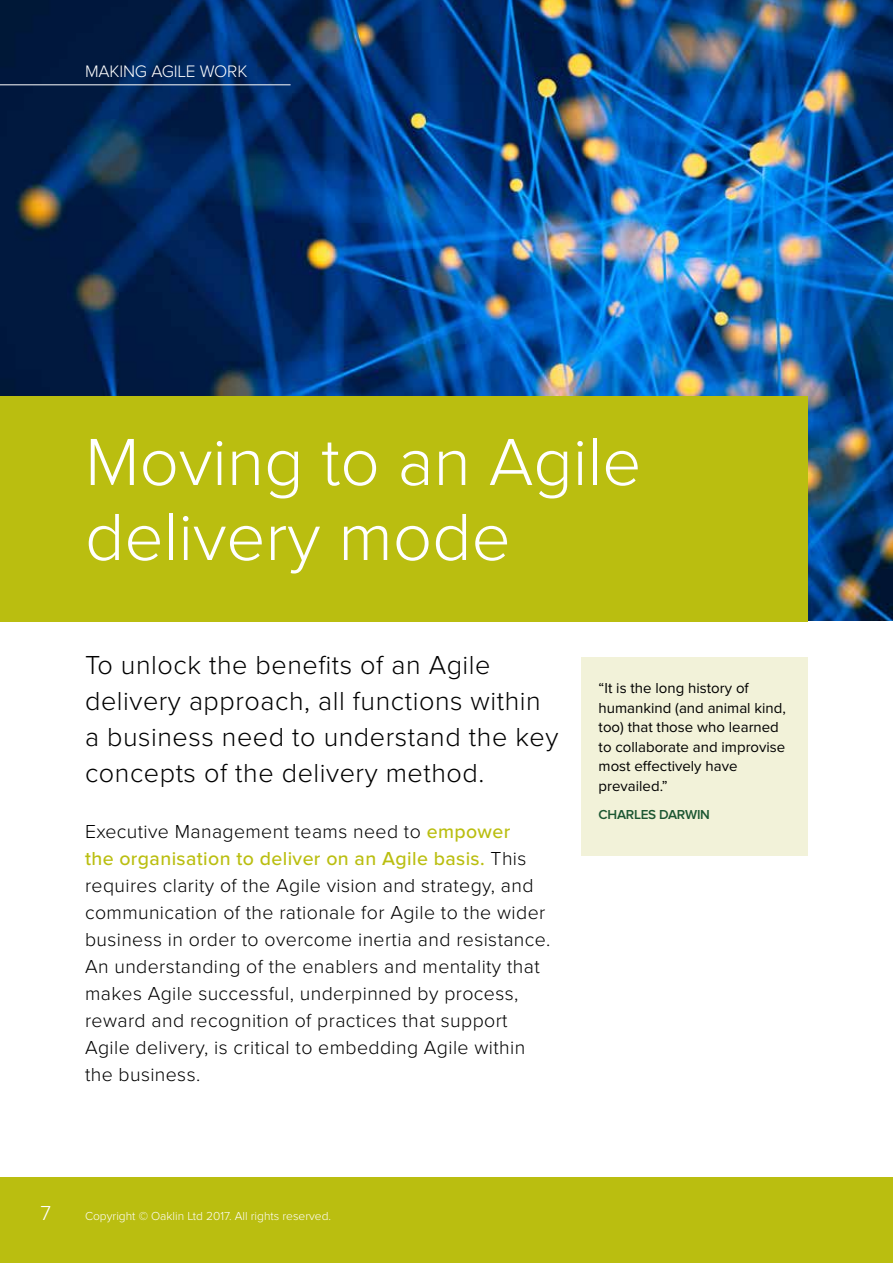
<style>
.page{position:relative;width:893px;height:1263px;background:#fff}
.page>*{position:absolute;margin:0;border:0;box-sizing:border-box;transform-origin:0 0}
.t1{font:300 69px/75px "Proxima Nova";color:#fff}
.t2{font:300 27px/36px "Proxima Nova";letter-spacing:.02em;color:#000}
.t3{font:300 21px "Proxima Nova";color:#fff}
.t4{font:300 19.5px/27px "Proxima Nova";letter-spacing:.02em;color:#000}
.t5{font:300 17.25px "Proxima Nova";letter-spacing:-.01em;color:#fff}
.t6{font:15px/19.5px "Proxima Nova";color:#000}
.t7{font:600 13.5px "Proxima Nova";letter-spacing:-.02em;color:#1c5732}
.t8{font:300 12px "Proxima Nova";color:#fff}
.s1{font-weight:500;color:#babe10}
</style>
<div class="page">
<img style="left:0;top:0;width:893px;height:621px">
<div style="left:0;top:1178px;width:893px;height:85px;background:#babe10"></div>
<div style="left:0;top:396px;width:808px;height:225px;background:#babe10"></div>
<div style="left:581px;top:657px;width:227px;height:198px;background:#f2f2d9"></div>
<hr style="left:0;top:85px;width:291px;height:1px;background:#fff">
<p class="t5" style="left:85px;top:62px;width:164px">MAKING AGILE WORK</p>
<h1 class="t1" style="left:85px;top:426px;width:558px">Moving to an Agile delivery mode</h1>
<h2 class="t2" style="left:85px;top:648px;width:475px">To unlock the benefits of an Agile delivery approach, all functions within a business need to understand the key concepts of the delivery method.</h2>
<p class="t4" style="left:85px;top:818px;width:467px">Executive Management teams need to <span class="s1">empower<br>the organisation to deliver on an Agile basis.</span> This requires clarity of the Agile vision and strategy, and communication of the rationale for Agile to the wider business in order to overcome inertia and resistance.<br>An understanding of the enablers and mentality that makes Agile successful, underpinned by process, reward and recognition of practices that support Agile delivery, is critical to embedding Agile within the business.</p>
<p class="t6" style="left:599px;top:679px;width:189px">“It is the long history of humankind (and animal kind, too) that those who learned to collaborate and improvise most effectively have prevailed.”</p>
<p class="t7" style="left:599px;top:807px;width:113px">CHARLES DARWIN</p>
<p class="t3" style="left:40px;top:1201px;width:12px">7</p>
<p class="t8" style="left:85px;top:1209px;width:248px">Copyright © Oaklin Ltd 2017. All rights reserved.</p>
</div>
